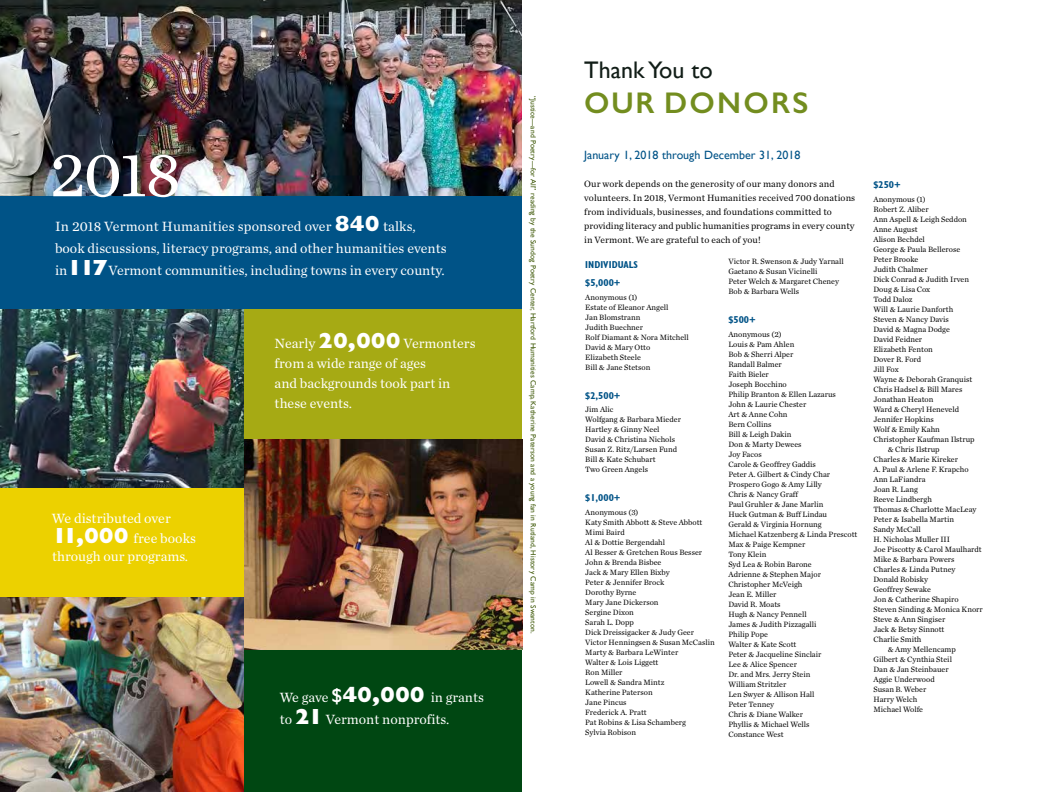
<style>
.page{position:relative;width:1044px;height:792px;background:#fff}
.page>*{position:absolute;margin:0;border:0;box-sizing:border-box;transform-origin:0 0}
.t1{font:66px "Chronicle Text G1";color:#fff}
.t2{font:600 30px "Gill Sans";letter-spacing:.075em;color:#738d1f}
.t3{font:24px "Gill Sans";color:#111d17}
.t4{font:14px/20px "Chronicle Text G1";color:#fff}
.t5{font:12px "Gill Sans";color:#005387}
.t6{font:700 condensed 10px/17.6px "Gill Sans";color:#005387}
.t7{font:9.5px/14px "Chronicle Text G1";letter-spacing:.01em;color:#000}
.t8{font:8px/10px "Chronicle Text G1";color:#000}
.t9{font:7.5px "Gill Sans";letter-spacing:.01em;color:#405a0a}
.s1{font-family:"Gill Sans";font-weight:800;font-size:22px}
.s2{font-family:"Gill Sans";font-weight:600;font-size:20px}
</style>
<div class="page">
<div style="left:0;top:181px;width:522px;height:133px;background:#005387"></div>
<div style="left:244px;top:309px;width:278px;height:142px;background:#a6aa14"></div>
<div style="left:0;top:470px;width:244px;height:143px;background:#ecd100"></div>
<div style="left:244px;top:650px;width:278px;height:142px;background:#004712"></div>
<img style="left:0;top:0;width:522px;height:196px">
<img style="left:1px;top:310px;width:243px;height:177px">
<img style="left:244px;top:439px;width:279px;height:211px">
<img style="left:1px;top:598px;width:243px;height:194px">
<h1 class="t1" style="left:49px;top:124px;width:133px">2018</h1>
<h3 class="t4" style="left:55px;top:214px;width:393px;line-height:22px">In 2018 Vermont Humanities sponsored over <span class="s1">840</span> talks, book discussions, literacy programs, and other humanities events in<span class="s1">117</span> Vermont communities, including towns in every county.</h3>
<h3 class="t4" style="left:52px;top:508px;width:145px">We distributed over<br><span class="s1">11,000</span> free books</h3>
<h3 class="t4" style="left:52px;top:546px;width:138px">through our programs.</h3>
<h3 class="t4" style="left:275px;top:333px;width:202px">Nearly <span class="s1">20,000</span> Vermonters from a wide range of ages<br>and backgrounds took part in these events.</h3>
<h3 class="t4" style="left:280px;top:685px;width:206px;line-height:22px">We gave <span class="s2">$</span><span class="s1">40,000</span> in grants to <span class="s1">21</span> Vermont nonprofits.</h3>
<p class="t9" style="left:538px;top:96px;width:539px;rotate:90deg">“Justice—and Poetry—for All” reading by the Sundog Poetry Center, Hartford Humanities Camp, Katherine Paterson and a young fan in Rutland, History Camp in Swanton.</p>
<h3 class="t3" style="left:584px;top:56px;width:130px">Thank You to</h3>
<h2 class="t2" style="left:584px;top:84px;width:226px">OUR DONORS</h2>
<h3 class="t5" style="left:584px;top:148px;width:218px">January 1, 2018 through December 31, 2018</h3>
<p class="t7" style="left:584px;top:176px;width:273px">Our work depends on the generosity of our many donors and volunteers. In 2018, Vermont Humanities received 700 donations from individuals, businesses, and foundations committed to providing literacy and public humanities programs in every county in Vermont. We are grateful to each of you!</p>
<p class="t6" style="left:585px;top:256px;width:54px">INDIVIDUALS $5,000+</p>
<p class="t8" style="left:585px;top:291px;width:105px">Anonymous (1)<br>Estate of Eleanor Angell<br>Jan Blomstrann<br>Judith Buechner<br>Rolf Diamant &amp; Nora Mitchell<br>David &amp; Mary Otto<br>Elizabeth Steele<br>Bill &amp; Jane Stetson</p>
<p class="t6" style="left:585px;top:386px;width:37px">$2,500+</p>
<p class="t8" style="left:585px;top:404px;width:97px">Jim Alic<br>Wolfgang &amp; Barbara Mieder<br>Hartley &amp; Ginny Neel<br>David &amp; Christina Nichols<br>Susan Z. Ritz/Larsen Fund<br>Bill &amp; Kate Schubart<br>Two Green Angels</p>
<p class="t6" style="left:585px;top:489px;width:37px">$1,000+</p>
<p class="t8" style="left:585px;top:507px;width:131px">Anonymous (3)<br>Katy Smith Abbott &amp; Steve Abbott<br>Mimi Baird<br>Al &amp; Dottie Bergendahl<br>Al Besser &amp; Gretchen Rous Besser<br>John &amp; Brenda Bisbee<br>Jack &amp; Mary Ellen Bixby<br>Peter &amp; Jennifer Brock<br>Dorothy Byrne<br>Mary Jane Dickerson<br>Sergine Dixon<br>Sarah L. Dopp<br>Dick Dreissigacker &amp; Judy Geer<br>Victor Henningsen &amp; Susan McCaslin<br>Marty &amp; Barbara LeWinter<br>Walter &amp; Lois Liggett<br>Ron Miller<br>Lowell &amp; Sandra Mintz<br>Katherine Paterson<br>Jane Pincus<br>Frederick A. Pratt<br>Pat Robins &amp; Lisa Schamberg<br>Sylvia Robison</p>
<p class="t8" style="left:728px;top:256px;width:117px">Victor R. Swenson &amp; Judy Yarnall<br>Gaetano &amp; Susan Vicinelli<br>Peter Welch &amp; Margaret Cheney<br>Bob &amp; Barbara Wells</p>
<p class="t6" style="left:728px;top:311px;width:29px">$500+</p>
<p class="t8" style="left:728px;top:329px;width:131px">Anonymous (2)<br>Louis &amp; Pam Ahlen<br>Bob &amp; Sherri Alper<br>Randall Balmer<br>Faith Bieler<br>Joseph Bocchino<br>Philip Branton &amp; Ellen Lazarus<br>John &amp; Laurie Chester<br>Art &amp; Anne Cohn<br>Bern Collins<br>Bill &amp; Leigh Dakin<br>Don &amp; Marty Dewees<br>Joy Facos<br>Carole &amp; Geoffrey Gaddis<br>Peter A. Gilbert &amp; Cindy Char<br>Prospero Gogo &amp; Amy Lilly<br>Chris &amp; Nancy Graff<br>Paul Gruhler &amp; Jane Marlin<br>Huck Gutman &amp; Buff Lindau<br>Gerald &amp; Virginia Hornung<br>Michael Katzenberg &amp; Linda Prescott<br>Max &amp; Paige Kempner<br>Tony Klein<br>Syd Lea &amp; Robin Barone<br>Adrienne &amp; Stephen Major<br>Christopher McVeigh<br>Jean E. Miller<br>David R. Moats<br>Hugh &amp; Nancy Pennell<br>James &amp; Judith Pizzagalli<br>Philip Pope<br>Walter &amp; Kate Scott<br>Peter &amp; Jacqueline Sinclair<br>Lee &amp; Alice Spencer<br>Dr. and Mrs. Jerry Stein<br>William Stritzler<br>Len Swyer &amp; Allison Hall<br>Peter Tenney<br>Chris &amp; Diane Walker<br>Phyllis &amp; Michael Wells<br>Constance West</p>
<p class="t6" style="left:873px;top:176px;width:29px">$250+</p>
<p class="t8" style="left:873px;top:193px;width:54px">Anonymous (1)</p>
<p class="t8" style="left:873px;top:203px;width:57px">Robert Z. Aliber</p>
<p class="t8" style="left:873px;top:213px;width:95px">Ann Aspell &amp; Leigh Seddon</p>
<p class="t8" style="left:873px;top:223px;width:46px">Anne August</p>
<p class="t8" style="left:873px;top:233px;width:53px">Alison Bechdel</p>
<p class="t8" style="left:873px;top:243px;width:88px">George &amp; Paula Bellerose</p>
<p class="t8" style="left:873px;top:253px;width:47px">Peter Brooke</p>
<p class="t8" style="left:873px;top:263px;width:56px">Judith Chalmer</p>
<p class="t8" style="left:873px;top:273px;width:97px">Dick Conrad &amp; Judith Irven</p>
<p class="t8" style="left:873px;top:283px;width:58px">Doug &amp; Lisa Cox</p>
<p class="t8" style="left:873px;top:293px;width:41px">Todd Daloz</p>
<p class="t8" style="left:873px;top:303px;width:81px">Will &amp; Laurie Danforth</p>
<p class="t8" style="left:873px;top:313px;width:77px">Steven &amp; Nancy Davis</p>
<p class="t8" style="left:873px;top:323px;width:78px">David &amp; Magna Dodge</p>
<p class="t8" style="left:873px;top:333px;width:50px">David Feidner</p>
<p class="t8" style="left:873px;top:343px;width:61px">Elizabeth Fenton</p>
<p class="t8" style="left:873px;top:353px;width:49px">Dover R. Ford</p>
<p class="t8" style="left:873px;top:363px;width:27px">Jill Fox</p>
<p class="t8" style="left:873px;top:373px;width:100px">Wayne &amp; Deborah Granquist</p>
<p class="t8" style="left:873px;top:383px;width:91px">Chris Hadsel &amp; Bill Mares</p>
<p class="t8" style="left:873px;top:393px;width:62px">Jonathan Heaton</p>
<p class="t8" style="left:873px;top:403px;width:87px">Ward &amp; Cheryl Heneveld</p>
<p class="t8" style="left:873px;top:413px;width:62px">Jennifer Hopkins</p>
<p class="t8" style="left:873px;top:423px;width:68px">Wolf &amp; Emily Kahn</p>
<p class="t8" style="left:873px;top:433px;width:103px">Christopher Kaufman Ilstrup</p>
<p class="t8" style="left:888px;top:443px;width:53px">&amp; Chris Ilstrup</p>
<p class="t8" style="left:873px;top:453px;width:86px">Charles &amp; Marie Kireker</p>
<p class="t8" style="left:873px;top:463px;width:97px">A. Paul &amp; Arlene F. Krapcho</p>
<p class="t8" style="left:873px;top:473px;width:54px">Ann LaFiandra</p>
<p class="t8" style="left:873px;top:483px;width:46px">Joan R. Lang</p>
<p class="t8" style="left:873px;top:493px;width:60px">Reeve Lindbergh</p>
<p class="t8" style="left:873px;top:503px;width:105px">Thomas &amp; Charlotte MacLeay</p>
<p class="t8" style="left:873px;top:513px;width:82px">Peter &amp; Isabella Martin</p>
<p class="t8" style="left:873px;top:523px;width:49px">Sandy McCall</p>
<p class="t8" style="left:873px;top:533px;width:78px">H. Nicholas Muller III</p>
<p class="t8" style="left:873px;top:543px;width:110px">Joe Piscotty &amp; Carol Maulhardt</p>
<p class="t8" style="left:873px;top:553px;width:83px">Mike &amp; Barbara Powers</p>
<p class="t8" style="left:873px;top:563px;width:84px">Charles &amp; Linda Putney</p>
<p class="t8" style="left:873px;top:573px;width:56px">Donald Robisky</p>
<p class="t8" style="left:873px;top:583px;width:59px">Geoffrey Sewake</p>
<p class="t8" style="left:873px;top:593px;width:87px">Jon &amp; Catherine Shapiro</p>
<p class="t8" style="left:873px;top:603px;width:111px">Steven Sinding &amp; Monica Knorr</p>
<p class="t8" style="left:873px;top:613px;width:73px">Steve &amp; Ann Singiser</p>
<p class="t8" style="left:873px;top:623px;width:73px">Jack &amp; Betsy Sinnott</p>
<p class="t8" style="left:873px;top:633px;width:50px">Charlie Smith</p>
<p class="t8" style="left:888px;top:643px;width:70px">&amp; Amy Mellencamp</p>
<p class="t8" style="left:873px;top:653px;width:80px">Gilbert &amp; Cynthia Steil</p>
<p class="t8" style="left:873px;top:663px;width:77px">Dan &amp; Jan Steinbauer</p>
<p class="t8" style="left:873px;top:673px;width:63px">Aggie Underwood</p>
<p class="t8" style="left:873px;top:683px;width:54px">Susan B. Weber</p>
<p class="t8" style="left:873px;top:693px;width:45px">Harry Welch</p>
<p class="t8" style="left:873px;top:703px;width:51px">Michael Wolfe</p>
</div>
